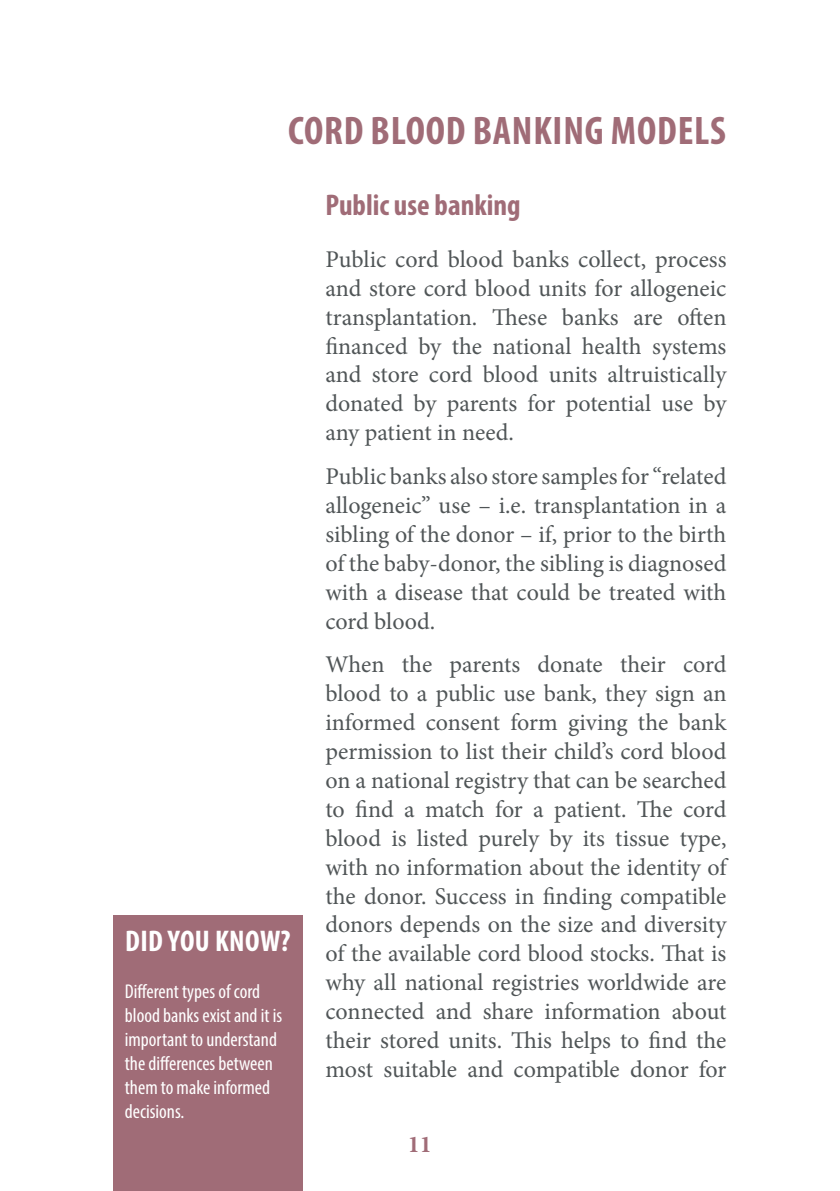
<style>
.page{position:relative;width:840px;height:1191px;background:#fff}
.page>*{position:absolute;margin:0;border:0;box-sizing:border-box;transform-origin:0 0}
.t1{font:700 condensed 40px "Myriad Pro";letter-spacing:.02em;color:#a06c77}
.t2{font:700 condensed 30px "Myriad Pro";color:#a06c77}
.t3{font:700 condensed 30px "Myriad Pro";letter-spacing:.015em;color:#fff}
.t4{font:24px/29px "Minion Pro";letter-spacing:-.005em;color:#505557;text-align:justify}
.t5{font:700 24px "Minion Pro";color:#a06c77}
.t6{font:condensed 20px/24px "Myriad Pro";color:#fff}
</style>
<div class="page">
<div style="left:114px;top:915px;width:189px;height:276px;background:#a06c77"></div>
<h1 class="t1" style="left:288px;top:105px;width:439px">CORD BLOOD BANKING MODELS</h1>
<p class="t3" style="left:125px;top:922px;width:167px">DID YOU KNOW?</p>
<p class="t6" style="left:125px;top:979px;width:159px">Different types of cord blood banks exist and it is important to understand the differences between them to make informed decisions.</p>
<p class="t2" style="left:325px;top:186px;width:196px">PUBLIC USE BANKING</p>
<p class="t4" style="left:325px;top:244px;width:402px">Public cord blood banks collect, process and store cord blood units for allogeneic transplantation. These banks are often financed by the national health systems and store cord blood units altruistically donated by parents for potential use by any patient in need.</p>
<p class="t4" style="left:325px;top:461px;width:402px">Public banks also store samples for “related allogeneic” use – i.e. transplantation in a sibling of the donor – if, prior to the birth of the baby-donor, the sibling is diagnosed with a disease that could be treated with cord blood.</p>
<p class="t4" style="left:325px;top:649px;width:402px">When the parents donate their cord blood to a public use bank, they sign an informed consent form giving the bank permission to list their child’s cord blood on a national registry that can be searched to find a match for a patient. The cord blood is listed purely by its tissue type, with no information about the identity of the donor. Success in finding compatible donors depends on the size and diversity of the available cord blood stocks. That is why all national registries worldwide are connected and share information about their stored units. This helps to find the most suitable and compatible donor for</p>
<p class="t5" style="left:408px;top:1127px;width:25px">11</p>
</div>
